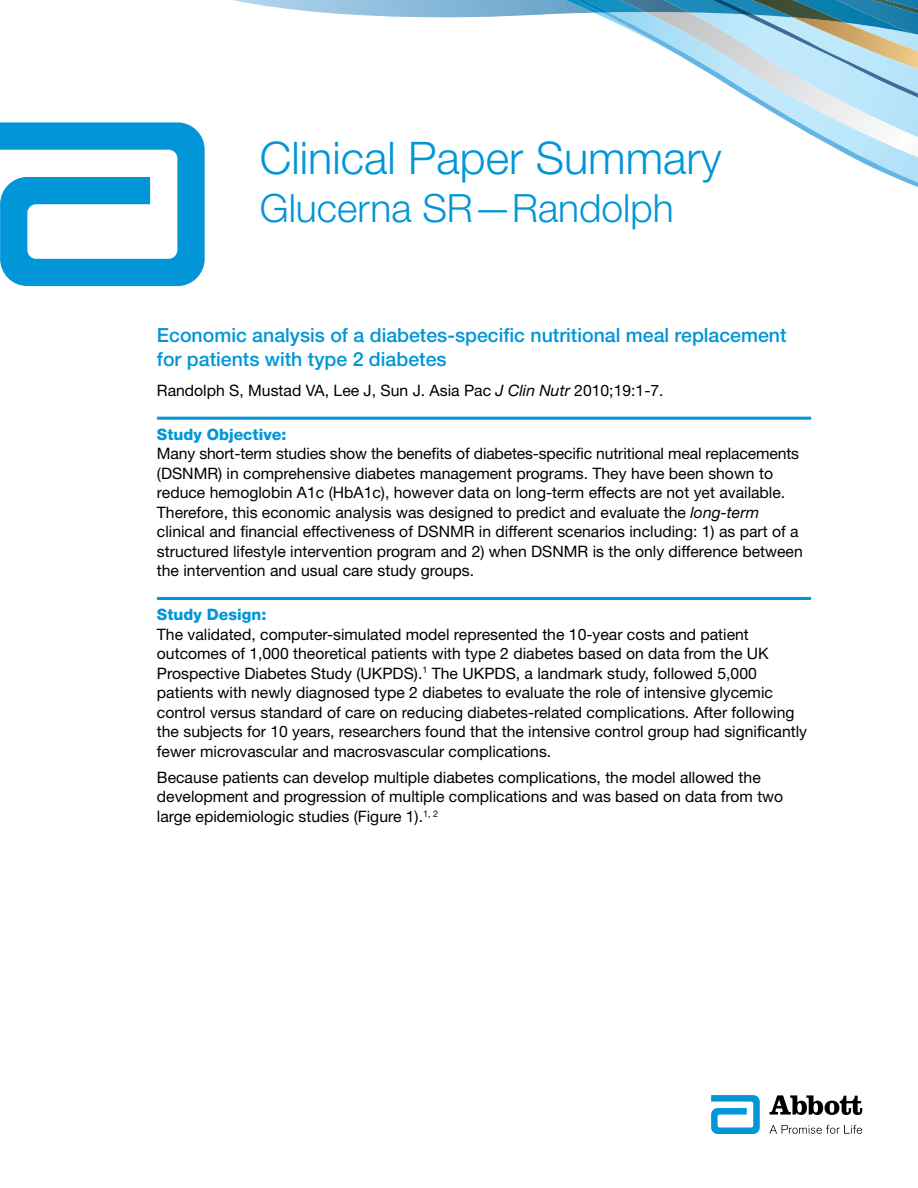
<style>
.page{position:relative;width:918px;height:1188px;background:#fff}
.page>*{position:absolute;margin:0;border:0;box-sizing:border-box;transform-origin:0 0}
.t1{font:300 45px "Helvetica Neue LT Std";color:#0096d7}
.t2{font:300 39px "Helvetica Neue LT Std";color:#0096d7}
.t3{font:500 19.5px/23.4px "Helvetica Neue LT Std";color:#0096d7}
.t4{font:15.75px/19.5px "Helvetica Neue LT Std";color:#000}
.t5{font:800 15.75px "Helvetica Neue LT Std";color:#0096d7}
.s1{font-style:italic}
</style>
<div class="page">
<svg style="left:136px;top:157px;width:782px;height:130px"></svg>
<svg style="left:723px;top:82px;width:195px;height:75px"></svg>
<svg style="left:233px;top:0;width:685px;height:82px"></svg>
<svg style="left:769px;top:1125px;width:93px;height:9px"></svg>
<svg style="left:711px;top:1095px;width:49px;height:39px"></svg>
<svg style="left:770px;top:1095px;width:92px;height:20px"></svg>
<hr style="left:157px;top:417px;width:654px;height:3px;background:#0096d7">
<hr style="left:157px;top:597px;width:654px;height:3px;background:#0096d7">
<svg style="left:0;top:122px;width:205px;height:164px"></svg>
<h1 class="t1" style="left:260px;top:131px;width:463px">Clinical Paper Summary</h1>
<h2 class="t2" style="left:260px;top:185px;width:415px">Glucerna SR—Randolph</h2>
<p class="t3" style="left:157px;top:324px;width:631px">Economic analysis of a diabetes-specific nutritional meal replacement for patients with type 2 diabetes</p>
<p class="t4" style="left:157px;top:381px;width:508px">Randolph S, Mustad VA, Lee J, Sun J. Asia Pac <span class="s1">J Clin Nutr</span> 2010;19:1-7.</p>
<p class="t5" style="left:157px;top:425px;width:131px">Study Objective:</p>
<p class="t4" style="left:157px;top:444px;width:647px">Many short-term studies show the benefits of diabetes-specific nutritional meal replacements (DSNMR) in comprehensive diabetes management programs. They have been shown to reduce hemoglobin A1c (HbA1c), however data on long-term effects are not yet available.<br>Therefore, this economic analysis was designed to predict and evaluate the <span class="s1">long-term </span>clinical and financial effectiveness of DSNMR in different scenarios including: 1) as part of a structured lifestyle intervention program and 2) when DSNMR is the only difference between the intervention and usual care study groups.</p>
<p class="t5" style="left:157px;top:605px;width:111px">Study Design:</p>
<p class="t4" style="left:157px;top:624px;width:652px">The validated, computer-simulated model represented the 10-year costs and patient outcomes of 1,000 theoretical patients with type 2 diabetes based on data from the UK Prospective Diabetes Study (UKPDS).<sup>1</sup> The UKPDS, a landmark study, followed 5,000 patients with newly diagnosed type 2 diabetes to evaluate the role of intensive glycemic control versus standard of care on reducing diabetes-related complications. After following the subjects for 10 years, researchers found that the intensive control group had significantly fewer microvascular and macrosvascular complications.</p>
<p class="t4" style="left:157px;top:767px;width:628px">Because patients can develop multiple diabetes complications, the model allowed the development and progression of multiple complications and was based on data from two large epidemiologic studies (Figure 1).<sup>1,</sup> <sup>2</sup></p>
</div>
